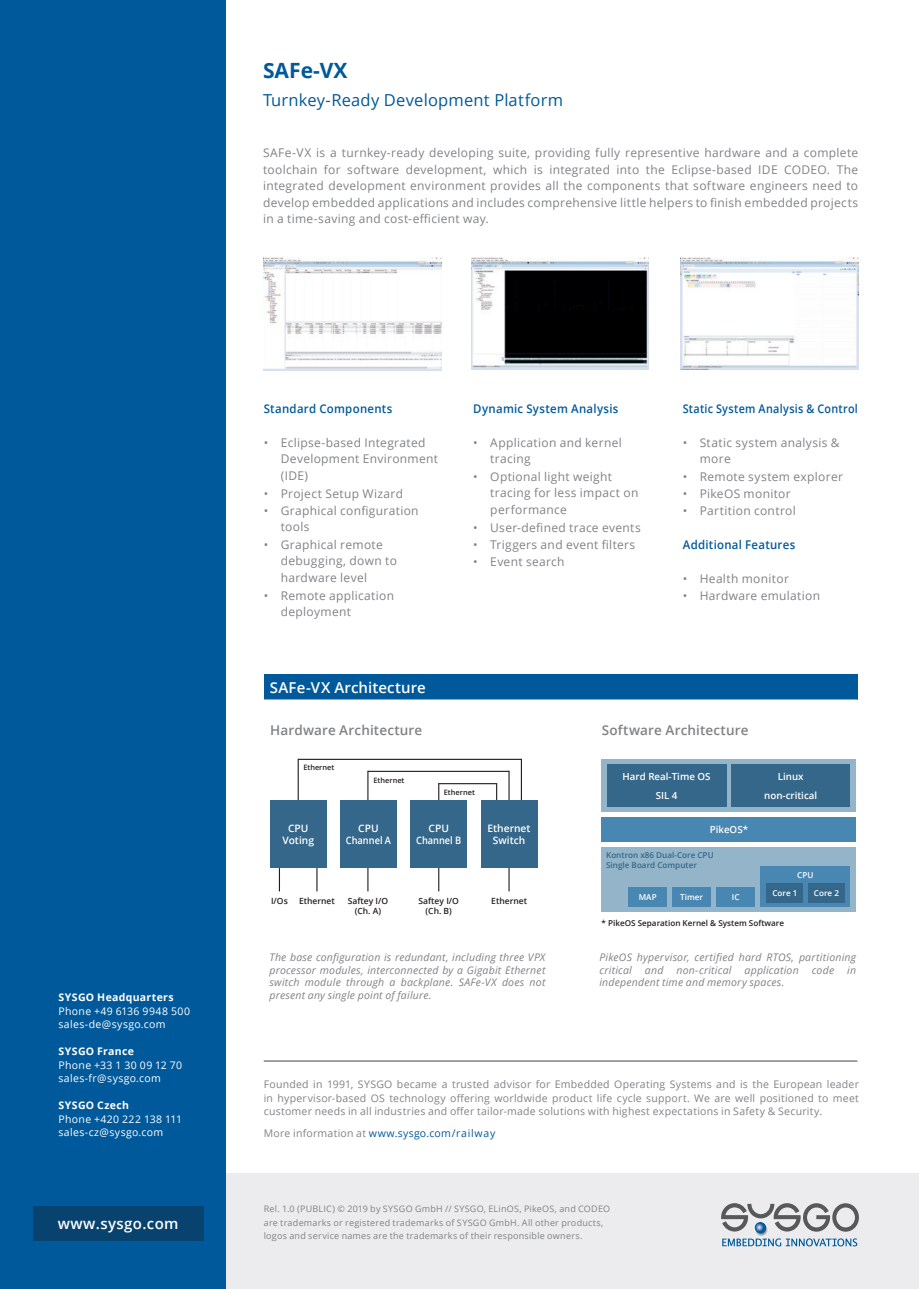
<style>
.page{position:relative;width:919px;height:1289px;background:#fff}
.page>*{position:absolute;margin:0;border:0;box-sizing:border-box;transform-origin:0 0}
.t1{font:700 21px "Open Sans";color:#00599a}
._3{font:16.5px "Open Sans";letter-spacing:.01em;color:#00599a}
.Feature_P{font:600 15px "Open Sans";letter-spacing:.02em;color:#fff}
._3-2{font:600 13.5px "Open Sans";letter-spacing:.01em;color:#808285}
._3-3{font:12px/16.5px "Open Sans";letter-spacing:.025em;color:#808285}
._3-4{font:600 12px "Open Sans";letter-spacing:.025em;color:#00599a;scale:.95 1}
._3-5{font:600 12px "Open Sans";letter-spacing:.025em;color:#00599a;scale:.9 1}
._3-6{font:italic 10.5px/12.6px "Open Sans";letter-spacing:.02em;color:#808285;text-align:justify}
._3-7{font:10.5px/13.5px "Open Sans";letter-spacing:.025em;color:#808285;text-align:justify}
._1{font:10.5px "Open Sans";letter-spacing:.03em;color:#fff}
._1-2{font:700 10.5px "Open Sans";letter-spacing:.03em;color:#fff}
._3-8{font:10.5px "Open Sans";letter-spacing:.025em;color:#00599a}
.t2{font:600 10.2px/12.3px "Open Sans";color:#fff;text-align:center}
.t3{font:600 9.75px/18.1px "Open Sans";color:#fff;text-align:center}
.Disclaimer{font:9px/13.5px "Open Sans";letter-spacing:.025em;color:#808285}
.t4{font:600 8.55px/10.2px "Open Sans";color:#231f20;text-align:center}
.t5{font:600 8.1px/9.8px "Open Sans";color:#346789}
.t6{font:600 8.1px "Open Sans";color:#231f20}
.t7{font:600 8.1px "Open Sans";color:#fff}
.t8{font:600 7.35px "Open Sans";color:#231f20}
.s1{color:#808285}
</style>
<div class="page">
<div style="left:225px;top:1172px;width:693px;height:116px;background:#ececee"></div>
<div style="left:0;top:0;width:225px;height:1288px;background:#00599a"></div>
<svg style="left:754px;top:1222px;width:14px;height:14px"></svg>
<div style="left:754px;top:1221px;width:12px;height:12px;background:#00599a;border-radius:50%"></div>
<svg style="left:721px;top:1203px;width:137px;height:28px"></svg>
<svg style="left:722px;top:1238px;width:135px;height:8px"></svg>
<div style="left:264px;top:674px;width:593px;height:26px;background:#00599a"></div>
<hr style="left:264px;top:699px;width:593px;height:2px;background:#fff">
<hr style="left:264px;top:1060px;width:593px;height:1px;background:#808285">
<div style="left:33px;top:1205px;width:170px;height:34px;background:#08426e"></div>
<div style="left:601px;top:759px;width:255px;height:53px;background:#94b5c9"></div>
<div style="left:607px;top:764px;width:119px;height:43px;background:#346789"></div>
<div style="left:731px;top:764px;width:118px;height:43px;background:#346789"></div>
<div style="left:601px;top:817px;width:255px;height:24px;background:#4987b3"></div>
<div style="left:601px;top:846px;width:255px;height:65px;background:#94b5c9"></div>
<div style="left:628px;top:887px;width:39px;height:19px;background:#4987b3"></div>
<div style="left:672px;top:887px;width:38px;height:19px;background:#4987b3"></div>
<div style="left:716px;top:887px;width:38px;height:19px;background:#4987b3"></div>
<div style="left:760px;top:866px;width:89px;height:40px;background:#4987b3"></div>
<div style="left:766px;top:883px;width:37px;height:19px;background:#346789"></div>
<div style="left:808px;top:883px;width:36px;height:19px;background:#346789"></div>
<hr style="left:297px;top:758px;width:2px;height:42px;background:#231f20">
<hr style="left:367px;top:770px;width:1px;height:121px;background:#231f20">
<hr style="left:438px;top:783px;width:1px;height:108px;background:#231f20">
<svg style="left:496px;top:783px;width:1px;height:17px"></svg>
<hr style="left:438px;top:783px;width:58px;height:1px;background:#231f20">
<hr style="left:508px;top:770px;width:1px;height:121px;background:#231f20">
<hr style="left:368px;top:770px;width:141px;height:2px;background:#231f20">
<hr style="left:521px;top:758px;width:1px;height:42px;background:#231f20">
<hr style="left:298px;top:758px;width:223px;height:2px;background:#231f20">
<svg style="left:279px;top:868px;width:1px;height:23px"></svg>
<svg style="left:316px;top:868px;width:1px;height:23px"></svg>
<div style="left:270px;top:800px;width:56px;height:68px;background:#346789"></div>
<div style="left:340px;top:800px;width:56px;height:68px;background:#346789"></div>
<div style="left:410px;top:800px;width:57px;height:68px;background:#346789"></div>
<div style="left:481px;top:800px;width:56px;height:68px;background:#346789"></div>
<img style="left:264px;top:257px;width:177px;height:113px">
<img style="left:471px;top:257px;width:177px;height:113px">
<img style="left:680px;top:257px;width:178px;height:113px">
<p class="_1-2" style="left:58px;top:990px;width:117px">SYSGO Headquarters</p>
<p class="_1" style="left:58px;top:1003px;width:133px">Phone +49 6136 9948 500</p>
<p class="_1" style="left:58px;top:1017px;width:109px">sales-de@sysgo.com</p>
<p class="_1-2" style="left:58px;top:1044px;width:77px">SYSGO France</p>
<p class="_1" style="left:58px;top:1057px;width:125px">Phone +33 1 30 09 12 70</p>
<p class="_1" style="left:58px;top:1071px;width:104px">sales-fr@sysgo.com</p>
<p class="_1-2" style="left:58px;top:1098px;width:72px">SYSGO Czech</p>
<p class="_1" style="left:58px;top:1111px;width:125px">Phone +420 222 138 111</p>
<p class="_1" style="left:58px;top:1125px;width:106px">sales-cz@sysgo.com</p>
<p class="Feature_P" style="left:58px;top:1212px;width:122px">www.sysgo.com</p>
<p class="t1" style="left:263px;top:55px;width:86px">SAFe-VX</p>
<p class="_3" style="left:263px;top:89px;width:301px">Turnkey-Ready Development Platform</p>
<p class="_3-3" style="left:263px;top:144px;width:596px;text-align:justify">SAFe-VX is a turnkey-ready developing suite, providing fully representive hardware and a complete toolchain for software development, which is integrated into the Eclipse-based IDE CODEO. The integrated development environment provides all the components that software engineers need to develop embedded applications and includes comprehensive little helpers to finish embedded projects in a time-saving and cost-efficient way.</p>
<p class="_3-4" style="left:264px;top:400px;width:137px">Standard Components</p>
<p class="_3-3" style="left:281px;top:434px;width:159px;text-indent:-17px">• Eclipse-based Integrated<br>Development Environment (IDE)</p>
<p class="_3-3" style="left:264px;top:485px;width:141px">• Project Setup Wizard</p>
<p class="_3-3" style="left:281px;top:502px;width:139px;text-indent:-17px">• Graphical configuration tools</p>
<p class="_3-3" style="left:281px;top:536px;width:118px;text-indent:-17px">• Graphical remote debugging, down to hardware level</p>
<p class="_3-3" style="left:281px;top:587px;width:115px;text-indent:-17px">• Remote application deployment</p>
<p class="Feature_P" style="left:270px;top:677px;width:157px">SAFe-VX Architecture</p>
<p class="_3-4" style="left:473px;top:400px;width:154px">Dynamic System Analysis</p>
<p class="_3-3" style="left:490px;top:434px;width:133px;text-indent:-17px">• Application and kernel tracing</p>
<p class="_3-3" style="left:490px;top:468px;width:149px;text-indent:-17px">• Optional light weight tracing for less impact on performance</p>
<p class="_3-3" style="left:473px;top:519px;width:169px">• User-defined trace events</p>
<p class="_3-3" style="left:473px;top:536px;width:163px">• Triggers and event filters</p>
<p class="_3-3" style="left:473px;top:553px;width:93px">• Event search</p>
<p class="_3-5" style="left:682px;top:400px;width:196px">Static System Analysis &amp; Control</p>
<p class="_3-3" style="left:699px;top:434px;width:141px;text-indent:-17px">• Static system analysis &amp; more</p>
<p class="_3-3" style="left:682px;top:468px;width:162px">• Remote system explorer</p>
<p class="_3-3" style="left:682px;top:485px;width:109px">• PikeOS monitor</p>
<p class="_3-3" style="left:682px;top:502px;width:114px">• Partition control</p>
<p class="_3-4" style="left:682px;top:536px;width:120px">Additional Features</p>
<p class="_3-3" style="left:682px;top:570px;width:108px">• Health monitor</p>
<p class="_3-3" style="left:682px;top:587px;width:139px">• Hardware emulation</p>
<p class="_3-2" style="left:270px;top:721px;width:154px">Hardware Architecture</p>
<p class="_3-2" style="left:601px;top:721px;width:148px">Software Architecture</p>
<p class="t8" style="left:303px;top:762px;width:33px">Ethernet</p>
<p class="t8" style="left:373px;top:775px;width:33px">Ethernet</p>
<p class="t8" style="left:444px;top:786px;width:33px">Ethernet</p>
<p class="t2" style="left:282px;top:822px;width:33px">CPU<br>Voting</p>
<p class="t2" style="left:346px;top:822px;width:47px">CPU<br>Channel A</p>
<p class="t2" style="left:416px;top:822px;width:47px">CPU<br>Channel B</p>
<p class="t2" style="left:487px;top:822px;width:44px">Ethernet<br>Switch</p>
<p class="t4" style="left:271px;top:895px;width:18px">I/Os</p>
<p class="t4" style="left:299px;top:895px;width:37px">Ethernet</p>
<p class="t4" style="left:347px;top:895px;width:42px">Saftey I/O (Ch. A)</p>
<p class="t4" style="left:418px;top:895px;width:42px">Saftey I/O</p>
<p class="t4" style="left:491px;top:895px;width:37px">Ethernet</p>
<p class="t4" style="left:425px;top:905px;width:28px">(Ch. B)</p>
<p class="t3" style="left:622px;top:767px;width:89px">Hard Real-Time OS<br>SIL 4</p>
<p class="t3" style="left:764px;top:767px;width:55px">Linux non-critical</p>
<p class="t3" style="left:709px;top:820px;width:40px">PikeOS*</p>
<p class="t5" style="left:606px;top:849px;width:109px">Kontron x86 Dual-Core CPU<br>Single Board Computer</p>
<p class="t7" style="left:638px;top:891px;width:19px">MAP</p>
<p class="t7" style="left:680px;top:891px;width:24px">Timer</p>
<p class="t7" style="left:731px;top:891px;width:9px">IC</p>
<p class="t7" style="left:797px;top:869px;width:18px">CPU</p>
<p class="t7" style="left:772px;top:887px;width:27px">Core 1</p>
<p class="t7" style="left:813px;top:887px;width:27px">Core 2</p>
<p class="t6" style="left:601px;top:917px;width:184px">* PikeOS Separation Kernel &amp; System Software</p>
<p class="_3-6" style="left:269px;top:950px;width:277px">The base configuration is redundant, including three VPX processor modules, interconnected by a Gigabit Ethernet switch module through a backplane. SAFe-VX does not present any single point of failure.</p>
<p class="_3-6" style="left:599px;top:950px;width:258px">PikeOS hypervisor, certified hard RTOS, partitioning critical and non-critical application code in independent time and memory spaces.</p>
<p class="_3-7" style="left:264px;top:1077px;width:596px">Founded in 1991, SYSGO became a trusted advisor for Embedded Operating Systems and is the European leader in hypervisor-based OS technology offering worldwide product life cycle support. We are well positioned to meet customer needs in all industries and offer tailor-made solutions with highest expectations in Safety &amp; Security.</p>
<p class="_3-8" style="left:264px;top:1126px;width:233px"><span class="s1">More information at</span> www.sysgo.com/railway</p>
<p class="Disclaimer" style="left:264px;top:1202px;width:348px">Rel. 1.0 (PUBLIC) © 2019 by SYSGO GmbH // SYSGO, ELinOS, PikeOS, and CODEO are trademarks or registered trademarks of SYSGO GmbH. All other products, logos and service names are the trademarks of their responsible owners.</p>
</div>
